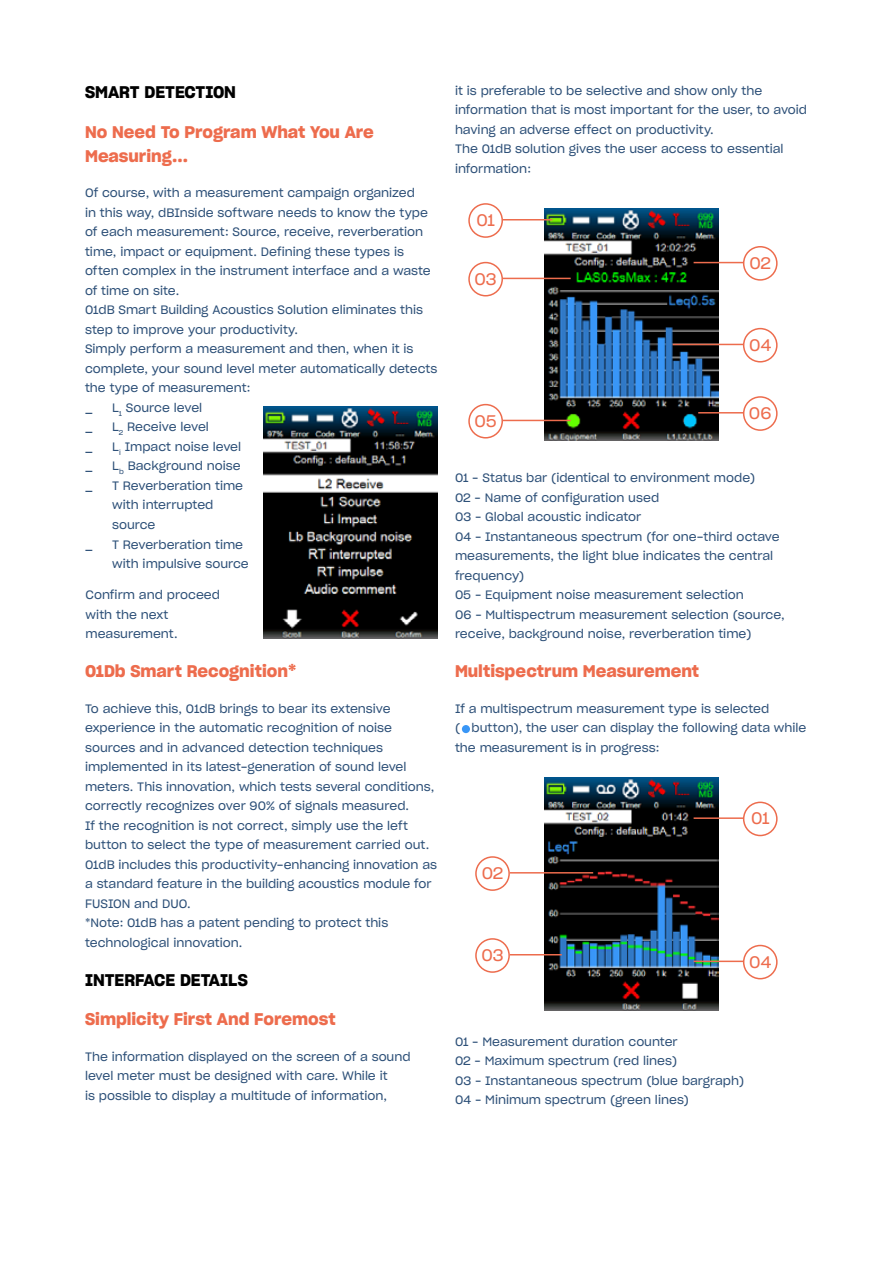
<style>
.page{position:relative;width:893px;height:1263px;background:#fff}
.page>*{position:absolute;margin:0;border:0;box-sizing:border-box;transform-origin:0 0}
.t1{font:16.5px/24px "Sharp Grotesk Semi Bold 20";color:#ed6c4d}
.t2{font:16.5px "Sharp Grotesk Semi Bold 20";color:#000}
.t3{font:16.5px "Sharp Grotesk Book 20";color:#ed6c4d}
.t4{font:12px/19.5px "Sharp Grotesk Book 20";color:#2d5078}
</style>
<div class="page">
<img style="left:263px;top:406px;width:174px;height:232px">
<img style="left:544px;top:208px;width:174px;height:233px">
<div style="left:468px;top:203px;width:35px;height:35px;border:2px solid #ed6c4d;border-radius:50%"></div>
<div style="left:468px;top:262px;width:35px;height:34px;border:2px solid #ed6c4d;border-radius:50%"></div>
<div style="left:468px;top:404px;width:35px;height:34px;border:2px solid #ed6c4d;border-radius:50%"></div>
<div style="left:743px;top:246px;width:35px;height:35px;border:2px solid #ed6c4d;border-radius:50%"></div>
<div style="left:743px;top:328px;width:35px;height:34px;border:2px solid #ed6c4d;border-radius:50%"></div>
<div style="left:743px;top:396px;width:35px;height:35px;border:2px solid #ed6c4d;border-radius:50%"></div>
<hr style="left:503px;top:219px;width:49px;height:1px;background:#ed6c4d">
<hr style="left:503px;top:278px;width:68px;height:1px;background:#ed6c4d">
<hr style="left:503px;top:420px;width:68px;height:1px;background:#ed6c4d">
<hr style="left:694px;top:262px;width:49px;height:1px;background:#ed6c4d">
<hr style="left:673px;top:344px;width:70px;height:1px;background:#ed6c4d">
<hr style="left:698px;top:412px;width:45px;height:1px;background:#ed6c4d">
<img style="left:544px;top:778px;width:174px;height:232px">
<div style="left:743px;top:801px;width:35px;height:35px;border:2px solid #ed6c4d;border-radius:50%"></div>
<div style="left:475px;top:856px;width:35px;height:35px;border:2px solid #ed6c4d;border-radius:50%"></div>
<div style="left:475px;top:938px;width:35px;height:35px;border:2px solid #ed6c4d;border-radius:50%"></div>
<div style="left:743px;top:945px;width:35px;height:34px;border:2px solid #ed6c4d;border-radius:50%"></div>
<hr style="left:694px;top:817px;width:49px;height:2px;background:#ed6c4d">
<hr style="left:510px;top:872px;width:83px;height:1px;background:#ed6c4d">
<hr style="left:510px;top:954px;width:52px;height:1px;background:#ed6c4d">
<hr style="left:694px;top:960px;width:49px;height:2px;background:#ed6c4d">
<div style="left:462px;top:725px;width:8px;height:8px;background:#3996f6;border-radius:50%"></div>
<h1 class="t2" style="left:85px;top:79px;width:152px">SMART DETECTION</h1>
<h1 class="t1" style="left:85px;top:119px;width:290px">No Need To Program What You Are<br>Measuring...</h1>
<p class="t4" style="left:85px;top:183px;width:354px">Of course, with a measurement campaign organized<br>in this way, dBInside software needs to know the type of each measurement: Source, receive, reverberation time, impact or equipment. Defining these types is often complex in the instrument interface and a waste of time on site.<br>01dB Smart Building Acoustics Solution eliminates this step to improve your productivity.<br>Simply perform a measurement and then, when it is complete, your sound level meter automatically detects the type of measurement:<br>_</p>
<p class="t4" style="left:112px;top:397px;width:92px">L<sub>1</sub> Source level</p>
<p class="t4" style="left:85px;top:417px;width:9px">_</p>
<p class="t4" style="left:112px;top:417px;width:98px">L<sub>2</sub> Receive level</p>
<p class="t4" style="left:85px;top:436px;width:9px">_</p>
<p class="t4" style="left:112px;top:436px;width:131px">L<sub>i</sub> Impact noise level</p>
<p class="t4" style="left:85px;top:456px;width:9px">_</p>
<p class="t4" style="left:112px;top:456px;width:130px">L<sub>b</sub> Background noise</p>
<p class="t4" style="left:85px;top:475px;width:9px">_</p>
<p class="t4" style="left:112px;top:475px;width:133px">T Reverberation time with interrupted source</p>
<p class="t4" style="left:85px;top:534px;width:9px">_</p>
<p class="t4" style="left:112px;top:534px;width:138px">T Reverberation time with impulsive source</p>
<p class="t4" style="left:86px;top:585px;width:136px">Confirm and proceed with the next measurement.</p>
<p class="t4" style="left:455px;top:80px;width:354px">it is preferable to be selective and show only the information that is most important for the user, to avoid having an adverse effect on productivity.<br>The 01dB solution gives the user access to essential information:</p>
<h1 class="t3" style="left:476px;top:207px;width:20px">01</h1>
<h1 class="t3" style="left:474px;top:265px;width:24px">03</h1>
<h1 class="t3" style="left:474px;top:408px;width:24px">05</h1>
<h1 class="t3" style="left:749px;top:250px;width:23px">02</h1>
<h1 class="t3" style="left:749px;top:332px;width:24px">04</h1>
<h1 class="t3" style="left:749px;top:400px;width:24px">06</h1>
<p class="t4" style="left:455px;top:468px;width:331px">01 – Status bar (identical to environment mode)<br>02 – Name of configuration used<br>03 – Global acoustic indicator<br>04 – Instantaneous spectrum (for one-third octave measurements, the light blue indicates the central frequency)<br>05 – Equipment noise measurement selection<br>06 – Multispectrum measurement selection (source, receive, background noise, reverberation time)</p>
<h1 class="t1" style="left:85px;top:658px;width:213px">01Db Smart Recognition*</h1>
<h1 class="t1" style="left:455px;top:658px;width:246px">Multispectrum Measurement</h1>
<p class="t4" style="left:85px;top:698px;width:354px">To achieve this, 01dB brings to bear its extensive experience in the automatic recognition of noise sources and in advanced detection techniques implemented in its latest-generation of sound level meters. This innovation, which tests several conditions, correctly recognizes over 90% of signals measured.<br>If the recognition is not correct, simply use the left button to select the type of measurement carried out.<br>01dB includes this productivity-enhancing innovation as a standard feature in the building acoustics module for FUSION and DUO.<br>*Note: 01dB has a patent pending to protect this technological innovation.</p>
<h1 class="t2" style="left:85px;top:967px;width:164px">INTERFACE DETAILS</h1>
<h1 class="t1" style="left:85px;top:1006px;width:252px">Simplicity First And Foremost</h1>
<p class="t4" style="left:85px;top:1046px;width:327px">The information displayed on the screen of a sound level meter must be designed with care. While it<br>is possible to display a multitude of information,</p>
<p class="t4" style="left:455px;top:698px;width:353px">If a multispectrum measurement type is selected<br>( button), the user can display the following data while the measurement is in progress:</p>
<h1 class="t3" style="left:482px;top:860px;width:23px">02</h1>
<h1 class="t3" style="left:481px;top:942px;width:24px">03</h1>
<h1 class="t3" style="left:751px;top:805px;width:20px">01</h1>
<h1 class="t3" style="left:749px;top:948px;width:24px">04</h1>
<p class="t4" style="left:455px;top:1031px;width:291px">01 – Measurement duration counter<br>02 – Maximum spectrum (red lines)<br>03 – Instantaneous spectrum (blue bargraph)<br>04 – Minimum spectrum (green lines)</p>
</div>
